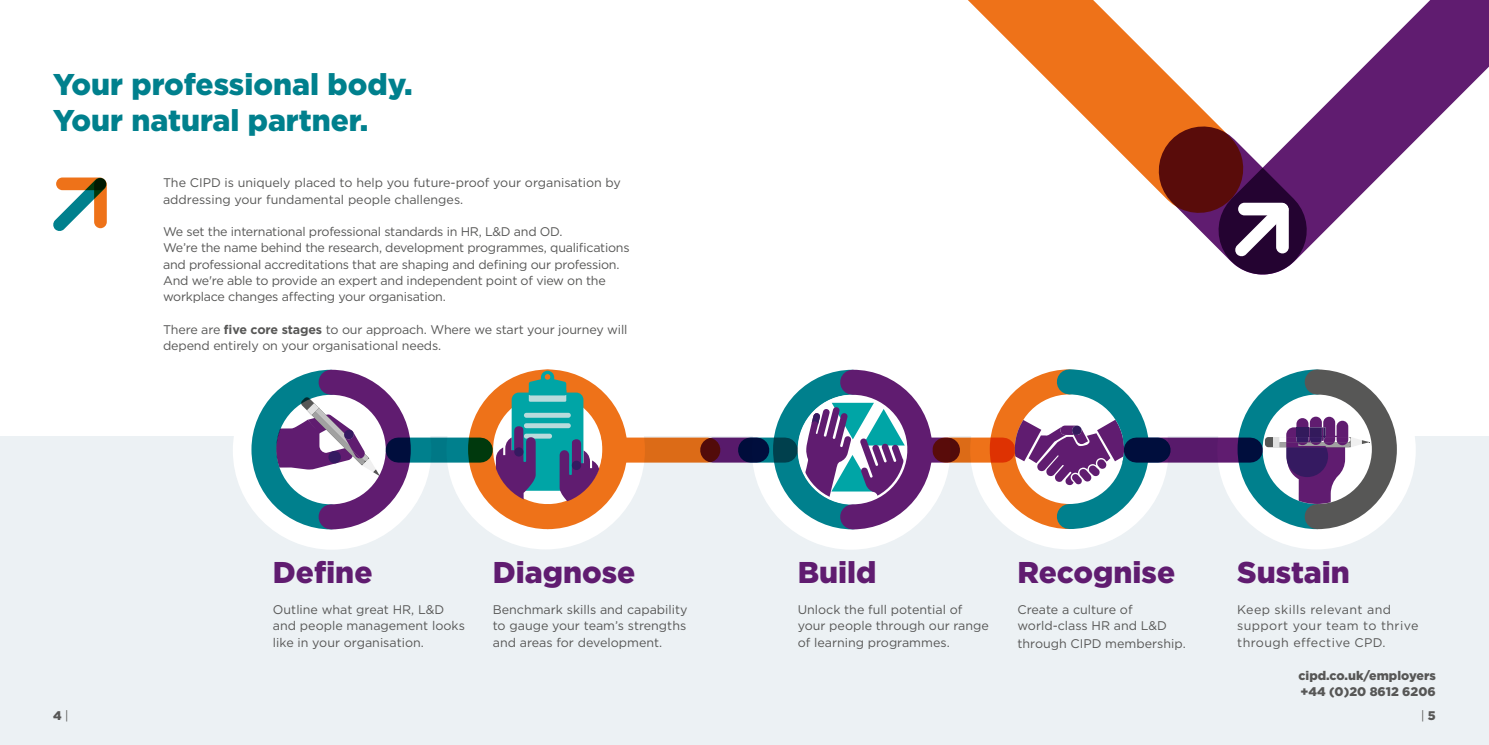
<style>
.page{position:relative;width:1489px;height:745px;background:#fff}
.page>*{position:absolute;margin:0;border:0;box-sizing:border-box;transform-origin:0 0}
.h1__DK_TEAL{font:900 30px/36px "Gotham";color:#00808d}
.t1{font:900 30px "Gotham";color:#601c70}
.body_copy{font:12.5px/16.2px "Gotham";letter-spacing:-.01em;color:#575756}
.body_copy-2{font:12.5px/16.2px "Gotham";letter-spacing:.03em;color:#575756}
.body_copy-3{font:900 12.5px "Gotham";color:#575756}
.body_copy-4{font:12.5px "Gotham Narrow";color:#575756}
.s1{font-weight:700}
.s2{font-family:"Gotham Narrow";font-weight:400}
.s3{font-family:"Gotham";font-weight:900}
</style>
<div class="page">
<div style="left:0;top:436px;width:1488px;height:308px;background:#ecf1f4"></div>
<div style="left:1217px;top:350px;width:198px;height:199px;background:#fff;border-radius:50%"></div>
<div style="left:751px;top:351px;width:199px;height:198px;background:#fff;border-radius:50%"></div>
<div style="left:970px;top:350px;width:198px;height:199px;background:#fff;border-radius:50%"></div>
<div style="left:446px;top:350px;width:199px;height:199px;background:#fff;border-radius:50%"></div>
<div style="left:233px;top:351px;width:198px;height:198px;background:#fff;border-radius:50%"></div>
<svg style="left:640px;top:437px;width:67px;height:25px;background:#d4681b"></svg>
<svg style="left:712px;top:437px;width:38px;height:25px"></svg>
<svg style="left:750px;top:437px;width:21px;height:25px"></svg>
<svg style="left:944px;top:437px;width:44px;height:25px"></svg>
<svg style="left:1331px;top:0;width:157px;height:223px"></svg>
<svg style="left:968px;top:0;width:224px;height:158px"></svg>
<svg style="left:1126px;top:99px;width:207px;height:176px"></svg>
<div style="left:1275px;top:203px;width:13px;height:50px;background:#fff;border-radius:6px"></div>
<div style="left:1237px;top:203px;width:50px;height:12px;background:#fff;border-radius:6px"></div>
<svg style="left:53px;top:186px;width:54px;height:45px"></svg>
<div style="left:94px;top:178px;width:13px;height:50px;background:#ee7219;border-radius:6px"></div>
<svg style="left:56px;top:177px;width:50px;height:13px"></svg>
<svg style="left:1228px;top:369px;width:181px;height:172px"></svg>
<svg style="left:988px;top:369px;width:173px;height:172px"></svg>
<svg style="left:250px;top:369px;width:173px;height:172px"></svg>
<svg style="left:459px;top:369px;width:181px;height:172px"></svg>
<svg style="left:771px;top:369px;width:173px;height:172px"></svg>
<svg style="left:398px;top:437px;width:82px;height:25px;background:#05656f"></svg>
<svg style="left:1136px;top:437px;width:114px;height:25px;background:#3a1a5d"></svg>
<p class="h1__DK_TEAL" style="left:53px;top:66px;width:361px">Your professional body.<br>Your natural partner.</p>
<p class="body_copy" style="left:163px;top:174px;width:459px">The CIPD is uniquely placed to help you future-proof your organisation by addressing your fundamental people challenges.</p>
<p class="body_copy" style="left:163px;top:223px;width:468px">We set the international professional standards in HR, L&amp;D and OD.<br>We’re the name behind the research, development programmes, qualifications and professional accreditations that are shaping and defining our profession.<br>And we're able to provide an expert and independent point of view on the workplace changes affecting your organisation.</p>
<p class="body_copy" style="left:163px;top:321px;width:466px">There are <span class="s1">five core stages</span> to our approach. Where we start your journey will depend entirely on your organisational needs.</p>
<p class="body_copy-3" style="left:53px;top:706px;width:17px">4 <span class="s2">|</span></p>
<p class="t1" style="left:273px;top:551px;width:101px">Define</p>
<p class="body_copy" style="left:273px;top:600px;width:193px">Outline what great HR, L&amp;D and people management looks like in your organisation.</p>
<p class="t1" style="left:493px;top:551px;width:144px">Diagnose</p>
<p class="body_copy" style="left:493px;top:600px;width:196px;text-align:justify">Benchmark skills and capability to gauge your team’s strengths and areas for development.</p>
<p class="t1" style="left:797px;top:551px;width:80px">Build</p>
<p class="body_copy" style="left:797px;top:600px;width:193px">Unlock the full potential of your people through our range of learning programmes.</p>
<p class="t1" style="left:1017px;top:551px;width:159px">Recognise</p>
<p class="body_copy" style="left:1017px;top:600px;width:151px">Create a culture of world-class HR and L&amp;D</p>
<p class="body_copy" style="left:1017px;top:635px;width:170px">through CIPD membership.</p>
<p class="t1" style="left:1237px;top:551px;width:114px">Sustain</p>
<p class="body_copy-2" style="left:1237px;top:600px;width:183px">Keep skills relevant and support your team to thrive through effective CPD.</p>
<p class="body_copy-3" style="left:1298px;top:666px;width:139px">cipd.co.uk/employers</p>
<p class="body_copy-3" style="left:1300px;top:683px;width:137px">+44 (0)20 8612 6206</p>
<p class="body_copy-4" style="left:1420px;top:707px;width:16px">| <span class="s3">5</span></p>
</div>
